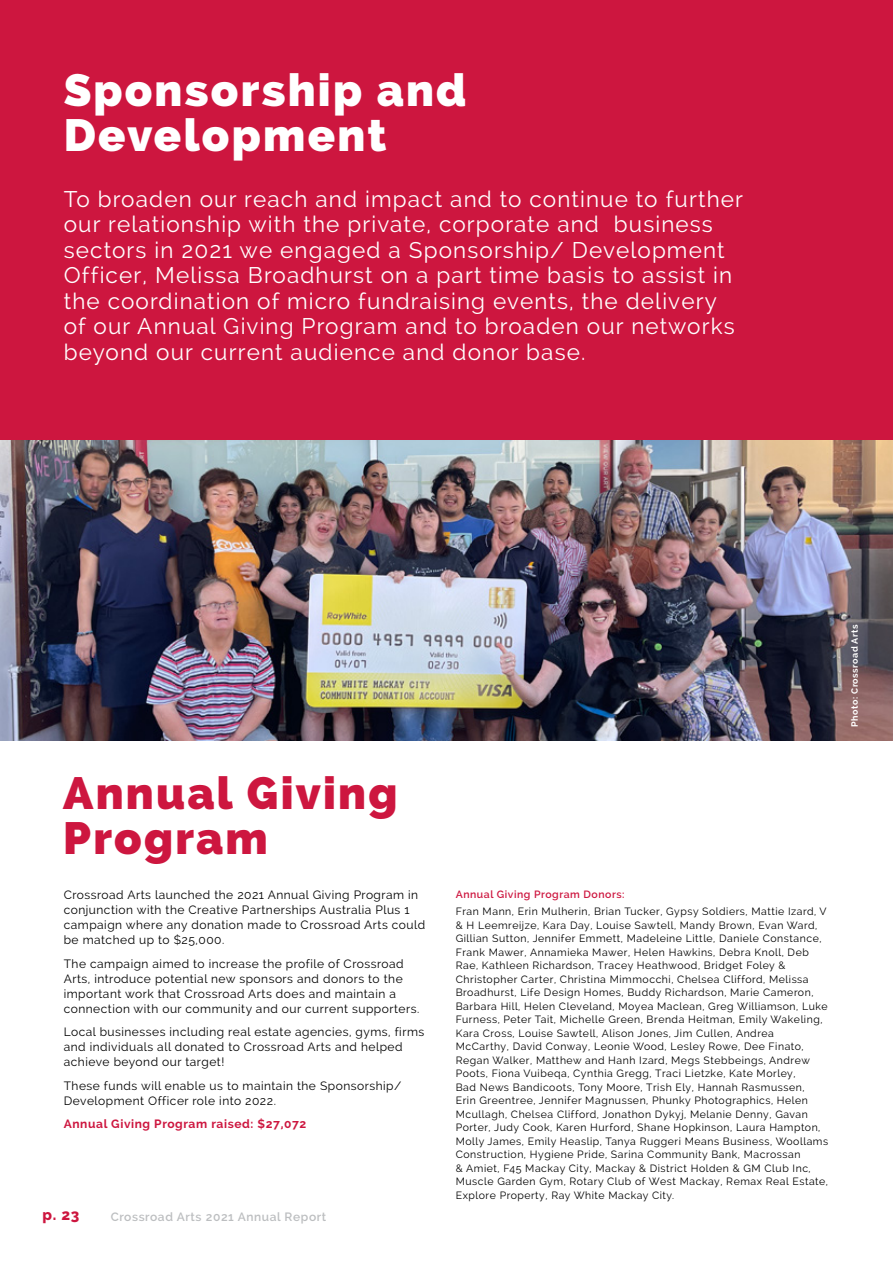
<style>
.page{position:relative;width:893px;height:1263px;background:#fff}
.page>*{position:absolute;margin:0;border:0;box-sizing:border-box;transform-origin:0 0}
.t1{font:800 45px/45px "Raleway";letter-spacing:.05em;color:#fff}
.t2{font:800 45px/45px "Raleway";letter-spacing:.05em;color:#cd163f}
.t3{font:22.5px/25.5px "Raleway";letter-spacing:.05em;color:#fff}
.t4{font:800 15px "Raleway";color:#cd163f}
.t5{font:12px/15px "Raleway";letter-spacing:.04em;color:#000}
.t6{font:700 12px "Raleway";letter-spacing:.05em;color:#cd163f}
.t7{font:600 12px "Raleway";letter-spacing:.05em;color:#bcbec0}
.t8{font:10.5px/13.5px "Raleway";letter-spacing:.05em;color:#000}
.t9{font:600 10.5px "Raleway";letter-spacing:.05em;color:#cd163f}
.t10{font:700 9px "Raleway";letter-spacing:.05em;color:#fff}
</style>
<div class="page">
<div style="left:0;top:0;width:893px;height:440px;background:#cd163f"></div>
<img style="left:0;top:440px;width:893px;height:300px">
<h1 class="t1" style="left:64px;top:68px;width:404px">Sponsorship and<br>Development</h1>
<p class="t3" style="left:64px;top:186px;width:681px">To broaden our reach and impact and to continue to further our relationship with the private, corporate and business sectors in 2021 we engaged a Sponsorship/ Development Officer, Melissa Broadhurst on a part time basis to assist in the coordination of micro fundraising events, the delivery of our Annual Giving Program and to broaden our networks beyond our current audience and donor base.</p>
<h1 class="t2" style="left:63px;top:771px;width:336px">Annual Giving<br>Program</h1>
<p class="t5" style="left:64px;top:887px;width:363px">Crossroad Arts launched the 2021 Annual Giving Program in conjunction with the Creative Partnerships Australia Plus 1 campaign where any donation made to Crossroad Arts could be matched up to $25,000.</p>
<p class="t5" style="left:64px;top:956px;width:357px">The campaign aimed to increase the profile of Crossroad Arts, introduce potential new sponsors and donors to the important work that Crossroad Arts does and maintain a connection with our community and our current supporters.</p>
<p class="t5" style="left:64px;top:1024px;width:362px">Local businesses including real estate agencies, gyms, firms and individuals all donated to Crossroad Arts and helped achieve beyond our target!</p>
<p class="t5" style="left:64px;top:1078px;width:339px">These funds will enable us to maintain the Sponsorship/<br>Development Officer role into 2022.</p>
<p class="t6" style="left:64px;top:1117px;width:244px">Annual Giving Program raised: $27,072</p>
<h3 class="t4" style="left:43px;top:1207px;width:38px">p. 23</h3>
<p class="t7" style="left:111px;top:1209px;width:217px">Crossroad Arts 2021 Annual Report</p>
<p class="t10" style="left:849px;top:727px;width:103px;rotate:-90deg">Photo: Crossroad Arts</p>
<p class="t9" style="left:456px;top:888px;width:170px">Annual Giving Program Donors:</p>
<p class="t8" style="left:456px;top:905px;width:374px">Fran Mann, Erin Mulherin, Brian Tucker, Gypsy Soldiers, Mattie Izard, V &amp; H Leemreijze, Kara Day, Louise Sawtell, Mandy Brown, Evan Ward, Gillian Sutton, Jennifer Emmett, Madeleine Little, Daniele Constance, Frank Mawer, Annamieka Mawer, Helen Hawkins, Debra Knoll, Deb Rae, Kathleen Richardson, Tracey Heathwood, Bridget Foley &amp; Christopher Carter, Christina Mimmocchi, Chelsea Clifford, Melissa Broadhurst, Life Design Homes, Buddy Richardson, Marie Cameron, Barbara Hill, Helen Cleveland, Moyea Maclean, Greg Williamson, Luke Furness, Peter Tait, Michelle Green, Brenda Heitman, Emily Wakeling, Kara Cross, Louise Sawtell, Alison Jones, Jim Cullen, Andrea McCarthy, David Conway, Leonie Wood, Lesley Rowe, Dee Finato, Regan Walker, Matthew and Hanh Izard, Megs Stebbeings, Andrew Poots, Fiona Vuibeqa, Cynthia Gregg, Traci Lietzke, Kate Morley,<br>Bad News Bandicoots, Tony Moore, Trish Ely, Hannah Rasmussen,<br>Erin Greentree, Jennifer Magnussen, Phunky Photographics, Helen Mcullagh, Chelsea Clifford, Jonathon Dykyj, Melanie Denny, Gavan Porter, Judy Cook, Karen Hurford, Shane Hopkinson, Laura Hampton, Molly James, Emily Heaslip, Tanya Ruggeri Means Business, Woollams Construction, Hygiene Pride, Sarina Community Bank, Macrossan<br>&amp; Amiet, F45 Mackay City, Mackay &amp; District Holden &amp; GM Club Inc, Muscle Garden Gym, Rotary Club of West Mackay, Remax Real Estate, Explore Property, Ray White Mackay City.</p>
</div>
